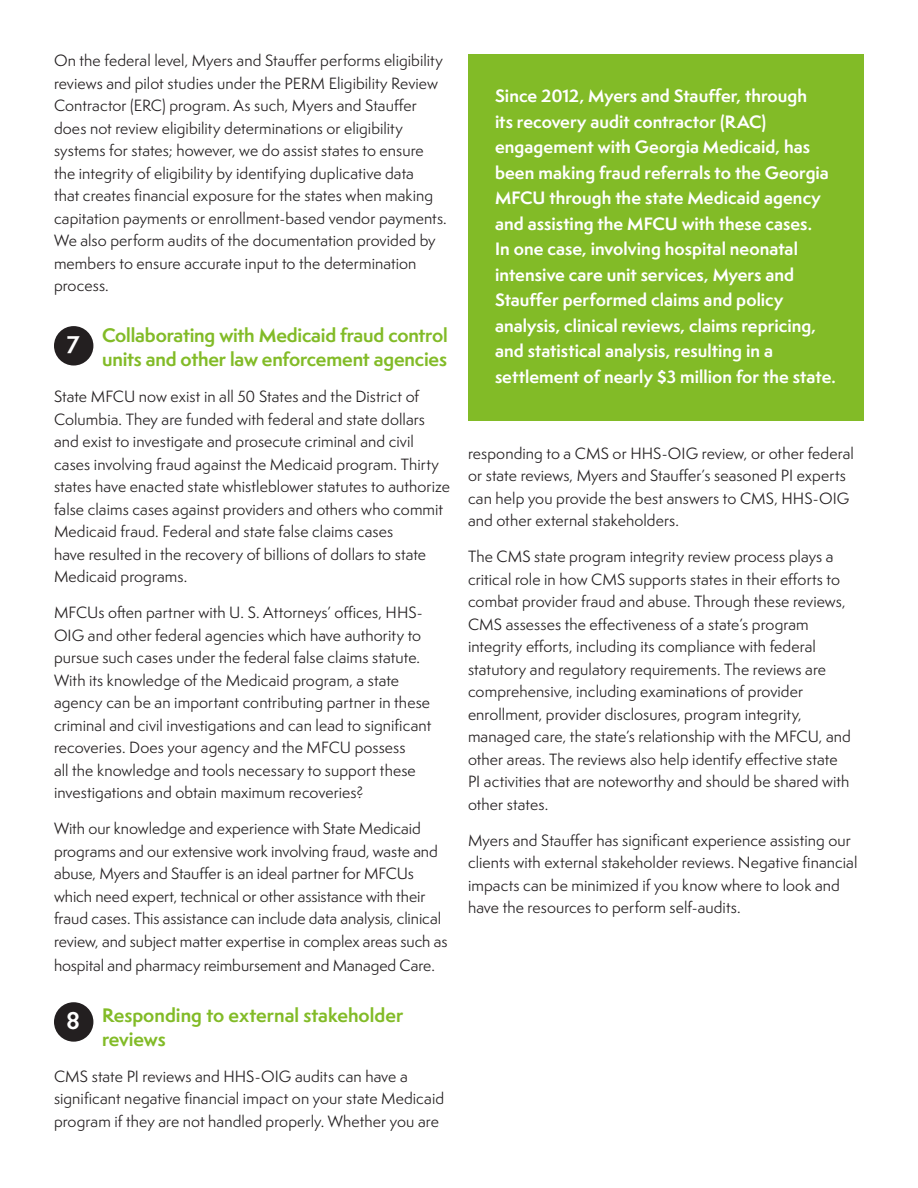
<style>
.page{position:relative;width:918px;height:1188px;background:#fff}
.page>*{position:absolute;margin:0;border:0;box-sizing:border-box;transform-origin:0 0}
.Subheads_Small{font:700 22.5px "Semplicita Pro";color:#fff}
.Subheads_Small-2{font:700 18px/24px "Semplicita Pro";letter-spacing:-.01em;color:#82bb27}
.Sidebars_-_Body{font:700 16.5px/25.5px "Semplicita Pro";letter-spacing:.005em;color:#fff}
.MAS_Body{font:15px/22.5px "Semplicita Pro";letter-spacing:.005em;color:#231f20}
</style>
<div class="page">
<div style="left:468px;top:54px;width:396px;height:367px;background:#82bb27"></div>
<div style="left:54px;top:326px;width:39px;height:40px;background:#231f20;border-radius:50%"></div>
<div style="left:54px;top:1002px;width:39px;height:40px;background:#231f20;border-radius:50%"></div>
<p class="MAS_Body" style="left:54px;top:49px;width:394px">On the federal level, Myers and Stauffer performs eligibility reviews and pilot studies under the PERM Eligibility Review Contractor (ERC) program. As such, Myers and Stauffer does not review eligibility determinations or eligibility systems for states; however, we do assist states to ensure the integrity of eligibility by identifying duplicative data<br>that creates financial exposure for the states when making capitation payments or enrollment-based vendor payments.<br>We also perform audits of the documentation provided by members to ensure accurate input to the determination process.</p>
<p class="Subheads_Small-2" style="left:102px;top:323px;width:347px">Collaborating with Medicaid fraud control units and other law enforcement agencies</p>
<p class="MAS_Body" style="left:54px;top:385px;width:398px">State MFCU now exist in all 50 States and the District of Columbia. They are funded with federal and state dollars and exist to investigate and prosecute criminal and civil cases involving fraud against the Medicaid program. Thirty states have enacted state whistleblower statutes to authorize false claims cases against providers and others who commit Medicaid fraud. Federal and state false claims cases<br>have resulted in the recovery of billions of dollars to state Medicaid programs.</p>
<p class="MAS_Body" style="left:54px;top:601px;width:379px">MFCUs often partner with U. S. Attorneys’ offices, HHS-OIG and other federal agencies which have authority to pursue such cases under the federal false claims statute.<br>With its knowledge of the Medicaid program, a state agency can be an important contributing partner in these criminal and civil investigations and can lead to significant recoveries. Does your agency and the MFCU possess<br>all the knowledge and tools necessary to support these investigations and obtain maximum recoveries?</p>
<p class="MAS_Body" style="left:54px;top:817px;width:395px">With our knowledge and experience with State Medicaid programs and our extensive work involving fraud, waste and abuse, Myers and Stauffer is an ideal partner for MFCUs which need expert, technical or other assistance with their fraud cases. This assistance can include data analysis, clinical review, and subject matter expertise in complex areas such as</p>
<p class="MAS_Body" style="left:54px;top:954px;width:382px">hospital and pharmacy reimbursement and Managed Care.</p>
<p class="Subheads_Small-2" style="left:102px;top:1003px;width:303px">Responding to external stakeholder reviews</p>
<p class="MAS_Body" style="left:54px;top:1065px;width:392px">CMS state PI reviews and HHS-OIG audits can have a significant negative financial impact on your state Medicaid program if they are not handled properly. Whether you are</p>
<p class="Subheads_Small" style="left:67px;top:327px;width:15px">7</p>
<p class="Subheads_Small" style="left:66px;top:1004px;width:15px">8</p>
<p class="Sidebars_-_Body" style="left:495px;top:83px;width:342px">Since 2012, Myers and Stauffer, through<br>its recovery audit contractor (RAC) engagement with Georgia Medicaid, has been making fraud referrals to the Georgia MFCU through the state Medicaid agency and assisting the MFCU with these cases.<br>In one case, involving hospital neonatal intensive care unit services, Myers and Stauffer performed claims and policy analysis, clinical reviews, claims repricing, and statistical analysis, resulting in a settlement of nearly $3 million for the state.</p>
<p class="MAS_Body" style="left:468px;top:442px;width:388px">responding to a CMS or HHS-OIG review, or other federal or state reviews, Myers and Stauffer’s seasoned PI experts can help you provide the best answers to CMS, HHS-OIG and other external stakeholders.</p>
<p class="MAS_Body" style="left:468px;top:545px;width:384px">The CMS state program integrity review process plays a critical role in how CMS supports states in their efforts to combat provider fraud and abuse. Through these reviews, CMS assesses the effectiveness of a state’s program integrity efforts, including its compliance with federal statutory and regulatory requirements. The reviews are comprehensive, including examinations of provider enrollment, provider disclosures, program integrity, managed care, the state’s relationship with the MFCU, and other areas. The reviews also help identify effective state PI activities that are noteworthy and should be shared with other states.</p>
<p class="MAS_Body" style="left:468px;top:829px;width:391px">Myers and Stauffer has significant experience assisting our clients with external stakeholder reviews. Negative financial impacts can be minimized if you know where to look and have the resources to perform self-audits.</p>
</div>
